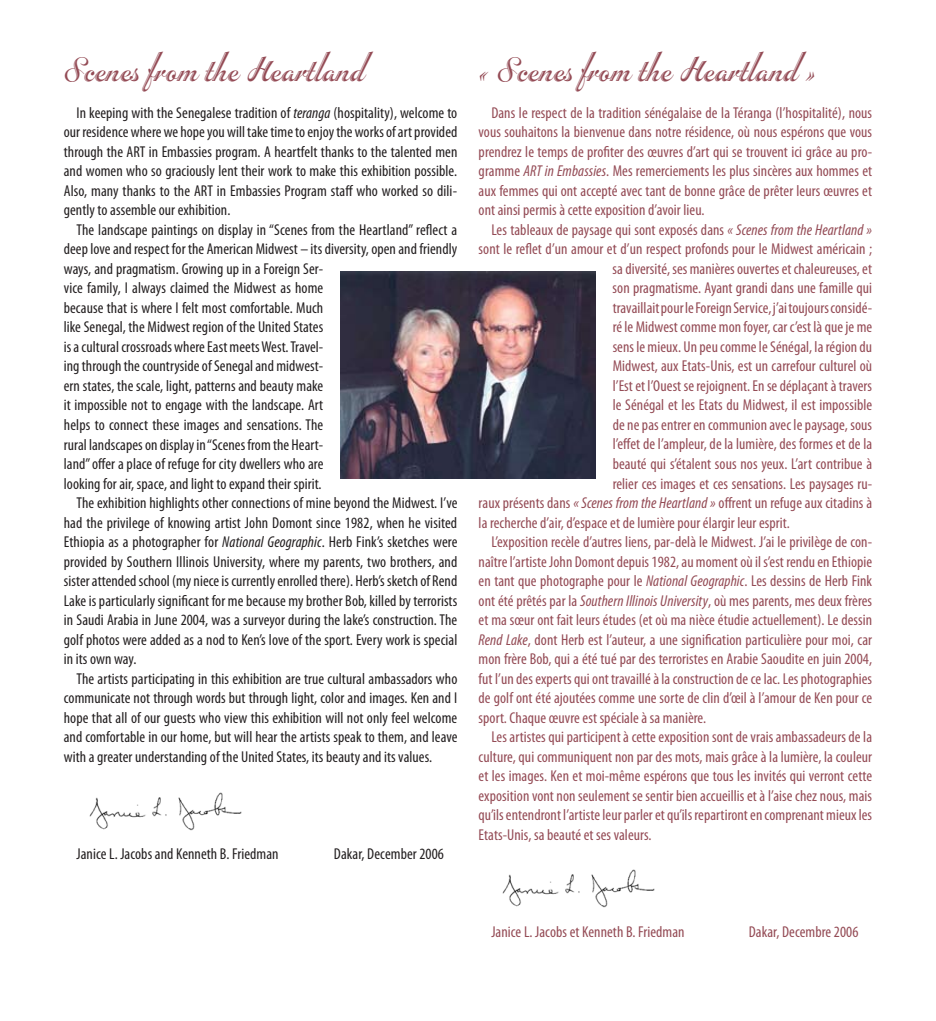
<style>
.page{position:relative;width:936px;height:1021px;background:#fff}
.page>*{position:absolute;margin:0;border:0;box-sizing:border-box;transform-origin:0 0}
.t1{font:36px "Inscription Plain";color:#944b55}
.t2{font:condensed 15.75px/19.5px "Myriad Pro";letter-spacing:.005em;color:#944b55;text-align:justify}
.t3{font:condensed 15.75px/19.5px "Myriad Pro";letter-spacing:.005em;color:#231f20;text-align:justify}
.s1{font-style:italic}
</style>
<div class="page">
<img style="left:340px;top:272px;width:255px;height:207px">
<img style="left:89px;top:792px;width:153px;height:39px">
<img style="left:502px;top:869px;width:153px;height:39px">
<h1 class="t1" style="left:64px;top:47px;width:304px">Scenes from the Heartland</h1>
<p class="t3" style="left:64px;top:103px;width:395px;text-indent:13px">In keeping with the Senegalese tradition of <span class="s1">teranga</span> (hospitality), welcome to our residence where we hope you will take time to enjoy the works of art provided through the ART in Embassies program. A heartfelt thanks to the talented men and women who so graciously lent their work to make this exhibition possible.<br>Also, many thanks to the ART in Embassies Program staff who worked so dili&shy;gently to assemble our exhibition.</p>
<p class="t3" style="left:64px;top:220px;width:395px;text-align:left;text-indent:13px">The landscape paintings on display in “Scenes from the Heartland” reflect a deep love and respect for the American Midwest – its diversity, open and friendly ways, and pragmatism. Growing up in a Foreign Ser-<br>vice family, I always claimed the Midwest as home<br>because that is where I felt most comfortable. Much<br>like Senegal, the Midwest region of the United States<br>is a cultural crossroads where East meets West. Travel-<br>ing through the countryside of Senegal and midwest-<br>ern states, the scale, light, patterns and beauty make<br>it impossible not to engage with the landscape. Art<br>helps to connect these images and sensations. The<br>rural landscapes on display in “Scenes from the Heart-<br>land” offer a place of refuge for city dwellers who are<br>looking for air, space, and light to expand their spirit.</p>
<p class="t3" style="left:64px;top:493px;width:395px;text-indent:13px">The exhibition highlights other connections of mine beyond the Midwest. I’ve had the privilege of knowing artist John Domont since 1982, when he visited Ethiopia as a photographer for <span class="s1">National Geographic</span>. Herb Fink’s sketches were provided by Southern Illinois University, where my parents, two brothers, and sister attended school (my niece is currently enrolled there). Herb’s sketch of Rend Lake is particularly significant for me because my brother Bob, killed by terrorists in Saudi Arabia in June 2004, was a surveyor during the lake’s construction. The golf photos were added as a nod to Ken’s love of the sport. Every work is special in its own way.</p>
<p class="t3" style="left:64px;top:668px;width:395px;text-indent:13px">The artists participating in this exhibition are true cultural ambassadors who communicate not through words but through light, color and images. Ken and I hope that all of our guests who view this exhibition will not only feel welcome and comfortable in our home, but will hear the artists speak to them, and leave with a greater understanding of the United States, its beauty and its values.</p>
<p class="t3" style="left:77px;top:844px;width:203px">Janice L. Jacobs and Kenneth B. Friedman</p>
<p class="t3" style="left:334px;top:844px;width:111px">Dakar, December 2006</p>
<h1 class="t1" style="left:478px;top:47px;width:340px">« Sce-nes from the Heartland »</h1>
<p class="t2" style="left:478px;top:103px;width:395px;text-indent:13px">Dans le res-pect de la tradi-tion sé-né-galaise de la Téranga (l’hos-pi-ta-li-té), nous vous souhaitons la bienve-nue dans notre ré-si-den-ce, où nous es-pérons que vous prendrez le temps de profi-ter des œuvres d’art qui se trouvent ici grâce au pro&shy;gramme <span class="s1">ART in Em-bassies</span>. Mes re-merciements les plus sincè-res aux hommes et aux fem- mes qui ont ac-cep-té avec tant de bonne grâce de prêter leurs œuvres et ont ainsi per-mis à cette ex-po-si-tion d’avoir lieu.</p>
<p class="t2" style="left:491px;top:220px;width:382px">Les tableaux de paysa-ge qui sont ex-po-sés dans <span class="s1">« Sce-nes from the Heartland »</span></p>
<p class="t2" style="left:478px;top:239px;width:395px">sont le reflet d’un amour et d’un res-pect profonds pour le Mid-west amé-ricain ;</p>
<p class="t2" style="left:612px;top:259px;width:261px">sa di-ver-si-té, ses manières ouvertes et chaleureuses, et</p>
<p class="t2" style="left:612px;top:278px;width:261px">son prag-ma-tis-me. Ayant grandi dans une fa-mil-le qui</p>
<p class="t2" style="left:612px;top:298px;width:261px">travaillait pour le Foreign Ser-vi-ce, j’ai toujours consi-dé-</p>
<p class="t2" style="left:612px;top:317px;width:261px">ré le Mid-west com- me mon foyer, car c’est là que je me</p>
<p class="t2" style="left:612px;top:337px;width:261px">sens le mieux. Un peu com-me le Sé-né-gal, la ré-gion du</p>
<p class="t2" style="left:612px;top:356px;width:261px">Mid-west, aux Etats-Unis, est un car-refour cul-tu- rel où</p>
<p class="t2" style="left:612px;top:376px;width:261px">l’Est et l’Ouest se rejoignent. En se déplaçant à travers</p>
<p class="t2" style="left:612px;top:395px;width:261px">le Sé-né-gal et les Etats du Mid-west, il est im- pos-sible</p>
<p class="t2" style="left:612px;top:415px;width:261px">de ne pas entrer en communion avec le paysa-ge, sous</p>
<p class="t2" style="left:612px;top:434px;width:261px">l’ef-fet de l’ampleur, de la lu-mière, des for-mes et de la</p>
<p class="t2" style="left:612px;top:454px;width:261px">beauté qui s’éta- lent sous nos yeux. L’art contribue à</p>
<p class="t2" style="left:612px;top:473px;width:261px">relier ces ima-ges et ces sen-sa-tions. Les paysa-ges ru-</p>
<p class="t2" style="left:478px;top:493px;width:395px">raux présents dans <span class="s1">« Sce-nes from the Heartland »</span> offrent un re-fu- ge aux ci-tadins à</p>
<p class="t2" style="left:478px;top:512px;width:313px">la recherche d’air, d’es-pa-ce et de lu-mière pour élar-gir leur esprit.</p>
<p class="t2" style="left:491px;top:532px;width:382px">L’ex-po-si-tion re-cè-le d’autres liens, par-de-là le Mid-west. J’ai le privi-lè-ge de con-</p>
<p class="t2" style="left:478px;top:551px;width:395px">naître l’ar-tis-te John Domont depuis 1982, au mo-ment où il s’est ren-du en Ethiopie</p>
<p class="t2" style="left:478px;top:571px;width:395px">en tant que photographe pour le <span class="s1">Na-tional Geographic</span>. Les dessins de Herb Fink</p>
<p class="t2" style="left:478px;top:590px;width:395px">ont été prêtés par la <span class="s1">Southern Illinois Univer-si-ty</span>, où mes pa- rents, mes deux frères</p>
<p class="t2" style="left:478px;top:610px;width:395px">et ma sœur ont fait leurs étu-des (et où ma nièce étudie ac-tuellement). Le dessin</p>
<p class="t2" style="left:478px;top:629px;width:395px"><span class="s1">Rend La-ke</span>, dont Herb est l’auteur, a une signifi-ca-tion par-ti-cu- lière pour moi, car</p>
<p class="t2" style="left:478px;top:649px;width:395px">mon frère Bob, qui a été tué par des ter-ro-ris-tes en Arabie Saoudi-te en juin 2004,</p>
<p class="t2" style="left:478px;top:668px;width:395px">fut l’un des ex-perts qui ont travaillé à la construc-tion de ce lac. Les photographies</p>
<p class="t2" style="left:478px;top:688px;width:395px">de golf ont été ajoutées com-me une sor-te de clin d’œil à l’amour de Ken pour ce</p>
<p class="t2" style="left:478px;top:707px;width:229px">sport. Chaque œuvre est spéciale à sa manière.</p>
<p class="t2" style="left:491px;top:727px;width:382px">Les ar-tis-tes qui par-ti-ci-pent à cette ex-po-si-tion sont de vrais am- bas-sadeurs de la</p>
<p class="t2" style="left:478px;top:746px;width:395px">cul-tu-re, qui communiquent non par des mots, mais grâce à la lu-mière, la couleur</p>
<p class="t2" style="left:478px;top:766px;width:395px">et les ima-ges. Ken et moi-même es-pérons que tous les invi-tés qui verront cette</p>
<p class="t2" style="left:478px;top:785px;width:395px">ex-po-si-tion vont non seule-ment se sen-tir bien ac-cueillis et à l’aise chez nous, mais</p>
<p class="t2" style="left:478px;top:805px;width:395px">qu’ils en-tendront l’ar-tis-te leur par-ler et qu’ils re-par-tiront en comprenant mieux les</p>
<p class="t2" style="left:478px;top:824px;width:174px">Etats-Unis, sa beauté et ses valeurs.</p>
<p class="t2" style="left:491px;top:922px;width:195px">Janice L. Ja-cobs et Ken-neth B. Friedman</p>
<p class="t2" style="left:748px;top:922px;width:111px">Dakar, Decembre 2006</p>
</div>
